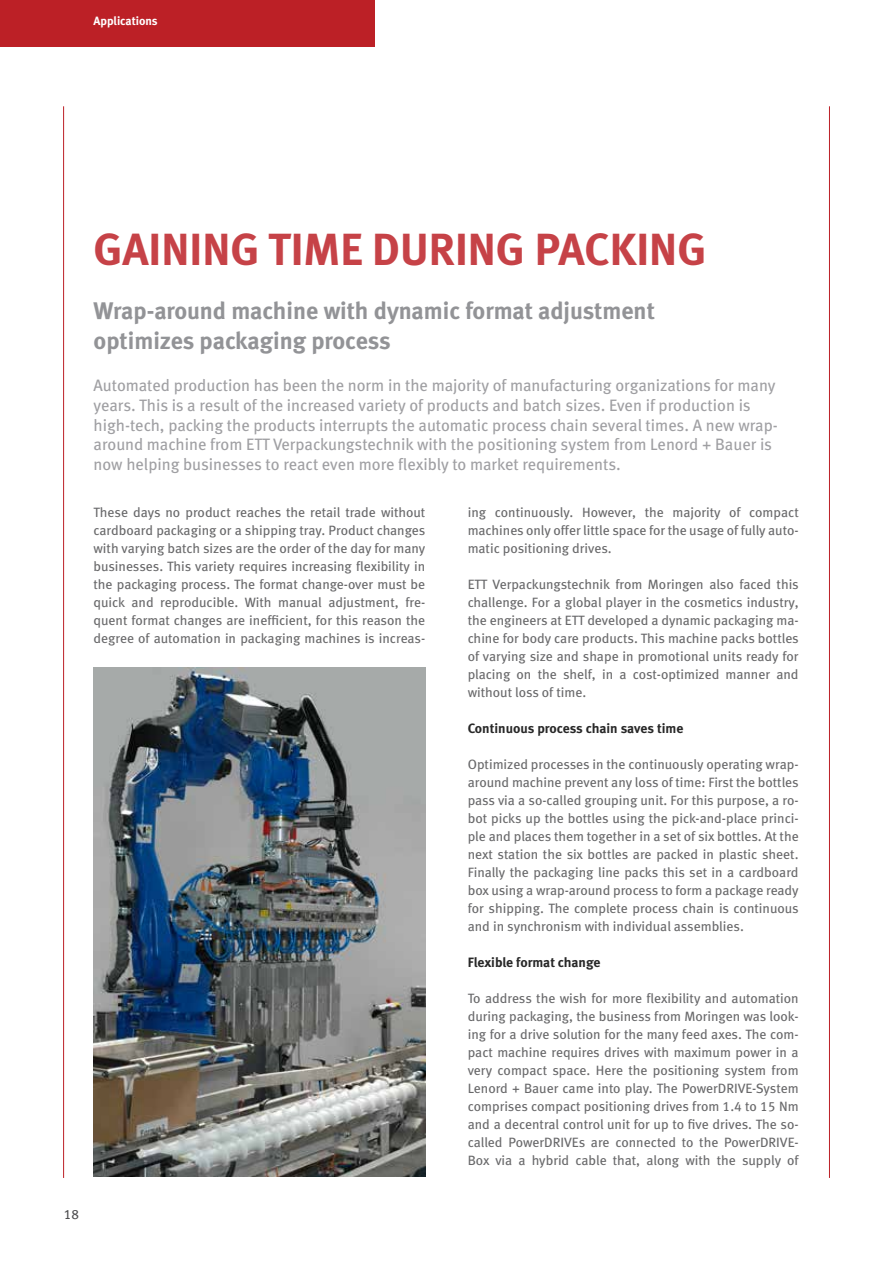
<style>
.page{position:relative;width:893px;height:1263px;background:#fff}
.page>*{position:absolute;margin:0;border:0;box-sizing:border-box;transform-origin:0 0}
.t1{font:45px "Meta Bold LF";color:#bc2026}
.t2{font:24px/30px "Meta Bold LF";color:#7f8084}
.t3{font:16.5px/19.8px "Meta Book LF";color:#8e8e92}
.t4{font:13.5px/18px "Meta Book LF";color:#4d4d4f;text-align:justify}
.t5{font:13.5px "Meta Bold LF";letter-spacing:-.005em;color:#000}
.t6{font:12px "Meta Bold LF";color:#fff}
</style>
<div class="page">
<hr style="left:63px;top:106px;width:1px;height:1072px;background:#bc2026">
<hr style="left:829px;top:106px;width:1px;height:1072px;background:#bc2026">
<div style="left:0;top:0;width:374px;height:47px;background:#bc2026"></div>
<img style="left:94px;top:668px;width:331px;height:508px">
<p class="t6" style="left:94px;top:14px;width:66px">Applications</p>
<h1 class="t1" style="left:94px;top:223px;width:614px">GAINING TIME DURING PACKING</h1>
<h2 class="t2" style="left:94px;top:295px;width:563px">Wrap-around machine with dynamic format adjustment optimizes packaging process</h2>
<p class="t3" style="left:94px;top:375px;width:686px">Automated production has been the norm in the majority of manufacturing organizations for many years. This is a result of the increased variety of products and batch sizes. Even if production is high-tech, packing the products interrupts the automatic process chain several times. A new wrap&shy;around machine from ETT Verpackungstechnik with the positioning system from Lenord + Bauer is now helping businesses to react even more flexibly to market requirements.</p>
<p class="t4" style="left:94px;top:503px;width:333px">These days no product reaches the retail trade without cardboard packaging or a shipping tray. Product changes with varying batch sizes are the order of the day for many businesses. This variety requires increasing flexibility in the packaging process. The format change-over must be quick and reproducible. With manual adjustment, fre&shy;quent format changes are inefficient, for this reason the degree of automation in packaging machines is increas-</p>
<p class="t4" style="left:468px;top:503px;width:332px">ing continuously. However, the majority of compact machines only offer little space for the usage of fully auto&shy;matic positioning drives.</p>
<p class="t4" style="left:468px;top:575px;width:332px">ETT Verpackungstechnik from Moringen also faced this challenge. For a global player in the cosmetics industry, the engineers at ETT developed a dynamic packaging ma&shy;chine for body care products. This machine packs bottles of varying size and shape in promotional units ready for placing on the shelf, in a cost-optimized manner and without loss of time.</p>
<p class="t5" style="left:468px;top:720px;width:217px">Continuous process chain saves time</p>
<p class="t4" style="left:468px;top:755px;width:332px">Optimized processes in the continuously operating wrap&shy;around machine prevent any loss of time: First the bottles pass via a so-called grouping unit. For this purpose, a ro&shy;bot picks up the bottles using the pick-and-place princi&shy;ple and places them together in a set of six bottles. At the next station the six bottles are packed in plastic sheet.<br>Finally the packaging line packs this set in a cardboard box using a wrap-around process to form a package ready for shipping. The complete process chain is continuous and in synchronism with individual assemblies.</p>
<p class="t5" style="left:468px;top:954px;width:134px">Flexible format change</p>
<p class="t4" style="left:468px;top:989px;width:332px">To address the wish for more flexibility and automation during packaging, the business from Moringen was look&shy;ing for a drive solution for the many feed axes. The com&shy;pact machine requires drives with maximum power in a very compact space. Here the positioning system from Lenord + Bauer came into play. The PowerDRIVE-System comprises compact positioning drives from 1.4 to 15 Nm and a decentral control unit for up to five drives. The so&shy;called PowerDRIVEs are connected to the PowerDRIVE-Box via a hybrid cable that, along with the supply of</p>
<p class="t4" style="left:64px;top:1205px;width:17px">18</p>
</div>
